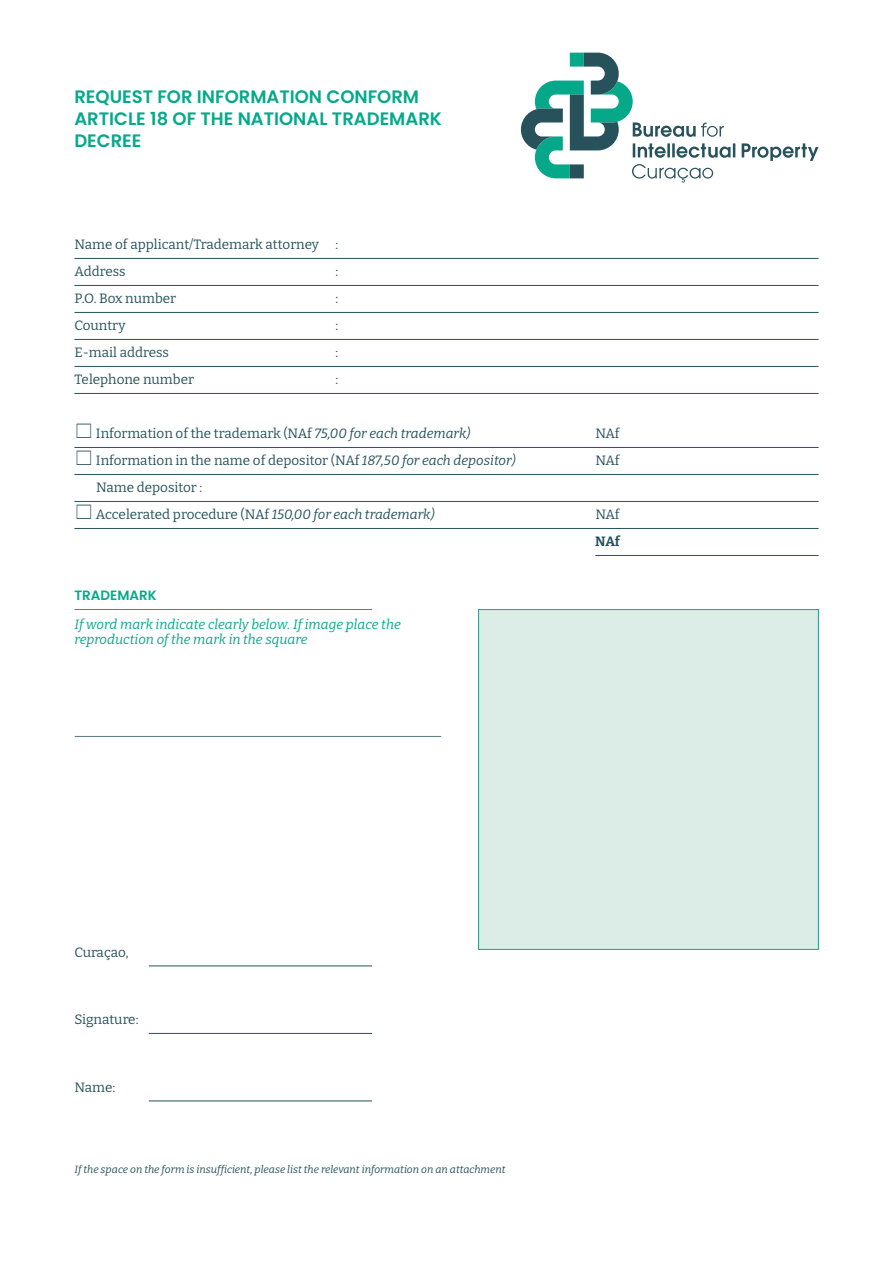
<style>
.page{position:relative;width:893px;height:1263px;background:#fff}
.page>*{position:absolute;margin:0;border:0;box-sizing:border-box;transform-origin:0 0}
.t1{font:600 18px/21.6px "Poppins";color:#05a98a}
.t2{font:13.5px "Bitter";color:#27525c}
.t3{font:italic 13.5px/14.2px "Bitter";color:#05a98a}
.t4{font:600 13.5px "Poppins";color:#05a98a}
.t5{font:700 13.5px "Bitter";color:#27525c}
.t6{font:italic 10.5px "Bitter";color:#27525c}
.s1{font-style:italic}
</style>
<div class="page">
<svg style="left:742px;top:143px;width:77px;height:18px"></svg>
<svg style="left:521px;top:53px;width:214px;height:130px"></svg>
<hr style="left:74px;top:258px;width:745px;height:1px;background:#27525c">
<hr style="left:74px;top:285px;width:745px;height:1px;background:#27525c">
<hr style="left:74px;top:312px;width:745px;height:1px;background:#27525c">
<hr style="left:74px;top:339px;width:745px;height:1px;background:#27525c">
<hr style="left:74px;top:366px;width:745px;height:1px;background:#27525c">
<hr style="left:74px;top:393px;width:745px;height:1px;background:#27525c">
<hr style="left:74px;top:447px;width:745px;height:1px;background:#27525c">
<hr style="left:74px;top:474px;width:745px;height:1px;background:#27525c">
<hr style="left:74px;top:501px;width:745px;height:1px;background:#27525c">
<hr style="left:74px;top:528px;width:745px;height:1px;background:#27525c">
<hr style="left:595px;top:555px;width:224px;height:1px;background:#27525c">
<hr style="left:74px;top:609px;width:298px;height:1px;background:#05a98a">
<hr style="left:149px;top:966px;width:223px;height:1px;background:#27525c">
<hr style="left:149px;top:1033px;width:223px;height:1px;background:#27525c">
<hr style="left:149px;top:1101px;width:223px;height:1px;background:#27525c">
<div style="left:478px;top:609px;width:341px;height:340px;background:#dcede8;border:1px solid #05a98a"></div>
<hr style="left:75px;top:736px;width:366px;height:1px;background:#27525c">
<p class="t1" style="left:74px;top:86px;width:369px">REQUEST FOR INFORMATION CONFORM<br>ARTICLE 18 OF THE NATIONAL TRADEMARK<br>DECREE</p>
<p class="t2" style="left:74px;top:235px;width:265px">Name of applicant/Trademark attorney :</p>
<p class="t2" style="left:74px;top:262px;width:53px">Address</p>
<p class="t2" style="left:335px;top:262px;width:4px">:</p>
<p class="t2" style="left:74px;top:289px;width:103px">P.O. Box number</p>
<p class="t2" style="left:335px;top:289px;width:4px">:</p>
<p class="t2" style="left:74px;top:316px;width:53px">Country</p>
<p class="t2" style="left:335px;top:316px;width:4px">:</p>
<p class="t2" style="left:74px;top:343px;width:96px">E-mail address</p>
<p class="t2" style="left:335px;top:343px;width:4px">:</p>
<p class="t2" style="left:74px;top:370px;width:121px">Telephone number</p>
<p class="t2" style="left:335px;top:370px;width:4px">:</p>
<p class="t2" style="left:96px;top:424px;width:376px">Information of the trademark (NAf <span class="s1">75,00 for each trademark)</span></p>
<p class="t2" style="left:595px;top:424px;width:26px">NAf</p>
<p class="t2" style="left:96px;top:451px;width:421px">Information in the name of depositor (NAf <span class="s1">187,50 for each depositor)</span></p>
<p class="t2" style="left:595px;top:451px;width:26px">NAf</p>
<p class="t2" style="left:96px;top:478px;width:108px">Name depositor :</p>
<p class="t2" style="left:96px;top:505px;width:340px">Accelerated procedure (NAf <span class="s1">150,00 for each trademark)</span></p>
<p class="t2" style="left:595px;top:505px;width:26px">NAf</p>
<p class="t5" style="left:595px;top:531px;width:26px">NAf</p>
<p class="t4" style="left:74px;top:588px;width:84px">TRADEMARK</p>
<p class="t3" style="left:74px;top:617px;width:328px">If word mark indicate clearly below. If image place the reproduction of the mark in the square</p>
<p class="t2" style="left:74px;top:942px;width:56px">Curaçao,</p>
<p class="t2" style="left:74px;top:1010px;width:66px">Signature:</p>
<p class="t2" style="left:74px;top:1077px;width:42px">Name:</p>
<p class="t6" style="left:74px;top:1162px;width:432px">If the space on the form is insufficient, please list the relevant information on an attachment</p>
</div>
